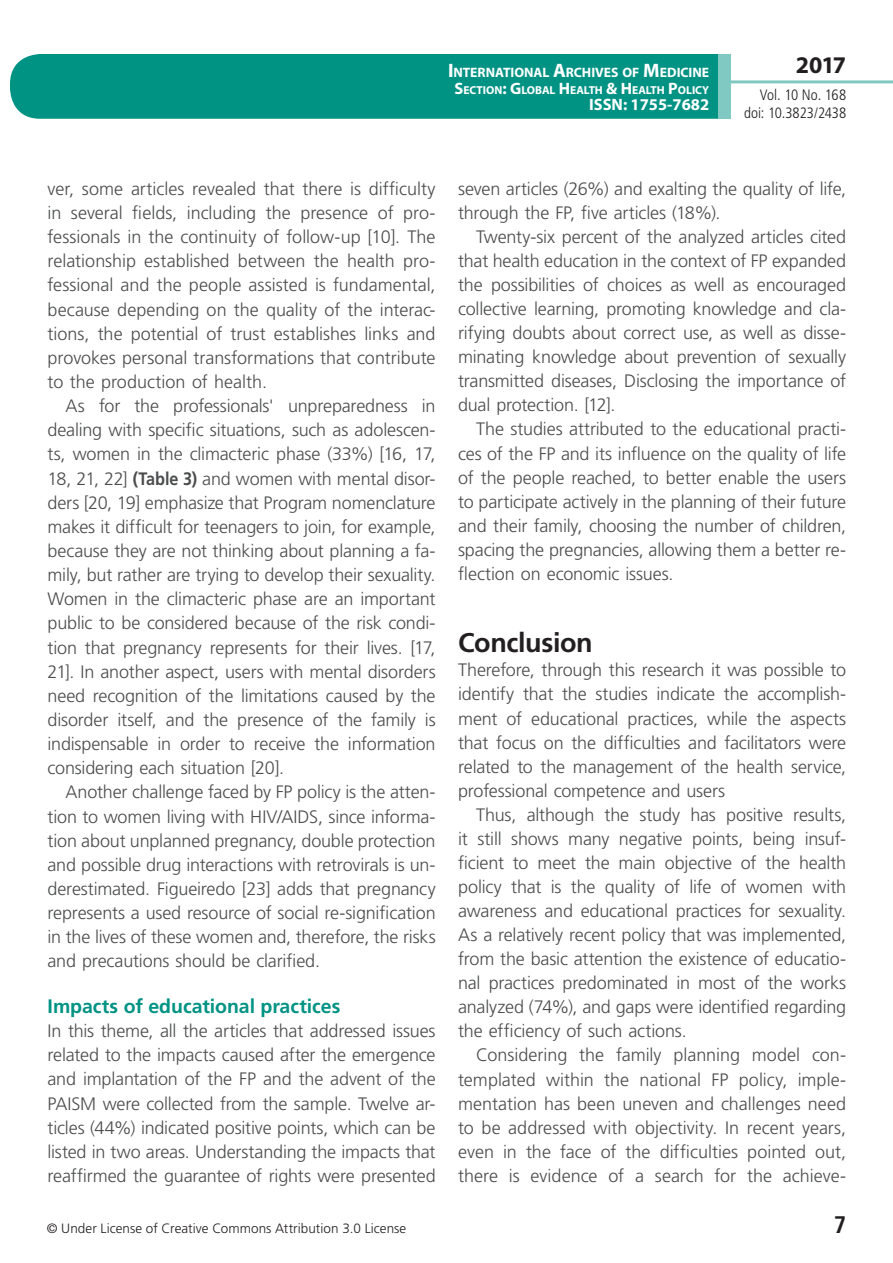
<style>
.page{position:relative;width:893px;height:1263px;background:#fff}
.page>*{position:absolute;margin:0;border:0;box-sizing:border-box;transform-origin:0 0}
.t1{font:700 27px "Frutiger LT Std";letter-spacing:-.015em;color:#231f20}
.t2{font:700 24px "Myriad Pro";color:#231f20}
.t3{font:700 condensed 24px "Frutiger LT Std";color:#231f20}
.t4{font:700 19.5px "Frutiger LT Std";color:#009384}
.t5{font:300 18px/24.2px "Frutiger LT Std";letter-spacing:-.01em;color:#4b4c4d;text-align:justify}
.t6{font:700 16.5px "Myriad Pro";color:#fff}
.t7{font:300 condensed 15px/18px "Frutiger LT Std";color:#231f20;text-align:right}
.t8{font:700 13.65px "Myriad Pro";letter-spacing:-.005em;color:#fff}
.t9{font:300 13.5px "Frutiger LT Std";letter-spacing:.005em;color:#231f20}
.t10{font:700 11.55px "Myriad Pro";color:#fff}
.s1{font-size:19.5px}
.s2{font-size:16.5px}
.s3{font-weight:700}
</style>
<div class="page">
<div style="left:10px;top:54px;width:775px;height:65px;background:#009384;border-radius:30px"></div>
<div style="left:732px;top:0;width:161px;height:157px;background:#fff"></div>
<hr style="left:730px;top:80px;width:163px;height:3px;background:#80c9c2">
<div style="left:718px;top:54px;width:13px;height:65px;background:#80c9c2"></div>
<p class="t8" style="left:448px;top:64px;width:263px"><span class="s1">I</span>NTERNATIONAL <span class="s1">A</span>RCHIVES OF <span class="s1">M</span>EDICINE</p>
<p class="t10" style="left:454px;top:82px;width:256px"><span class="s2">S</span>ECTION<span class="s2">: G</span>LOBAL <span class="s2">H</span> EALTH <span class="s2">&amp; H</span> EALTH <span class="s2">P</span>OLICY</p>
<p class="t6" style="left:589px;top:94px;width:122px">ISSN: 1755-7682</p>
<h2 class="t2" style="left:796px;top:49px;width:52px">2017</h2>
<p class="t7" style="left:744px;top:86px;width:103px">Vol. 10 No. 168 doi: 10.3823/2438</p>
<p class="t5" style="left:48px;top:177px;width:390px">ver, some articles revealed that there is difficulty in several fields, including the presence of pro&shy;fessionals in the continuity of follow-up [10]. The relationship established between the health pro&shy;fessional and the people assisted is fundamental, because depending on the quality of the interac&shy;tions, the potential of trust establishes links and provokes personal transformations that contribute to the production of health.</p>
<p class="t5" style="left:48px;top:394px;width:390px;text-indent:18px">As for the professionals' unpreparedness in dealing with specific situations, such as adolescen&shy;ts, women in the climacteric phase (33%) [16, 17, 18, 21, 22] <span class="s3">(Table 3)</span> and women with mental disor&shy;ders [20, 19] emphasize that Program nomenclature makes it difficult for teenagers to join, for example, because they are not thinking about planning a fa&shy;mily, but rather are trying to develop their sexuality.<br>Women in the climacteric phase are an important public to be considered because of the risk condi&shy;tion that pregnancy represents for their lives. [17, 21]. In another aspect, users with mental disorders need recognition of the limitations caused by the disorder itself, and the presence of the family is indispensable in order to receive the information considering each situation [20].</p>
<p class="t5" style="left:48px;top:780px;width:390px;text-indent:18px">Another challenge faced by FP policy is the atten&shy;tion to women living with HIV/AIDS, since informa&shy;tion about unplanned pregnancy, double protection and possible drug interactions with retrovirals is un&shy;derestimated. Figueiredo [23] adds that pregnancy represents a used resource of social re-signification in the lives of these women and, therefore, the risks and precautions should be clarified.</p>
<p class="t4" style="left:48px;top:995px;width:294px">Impacts of educational practices</p>
<p class="t5" style="left:48px;top:1019px;width:390px">In this theme, all the articles that addressed issues related to the impacts caused after the emergence and implantation of the FP and the advent of the PAISM were collected from the sample. Twelve ar&shy;ticles (44%) indicated positive points, which can be listed in two areas. Understanding the impacts that reaffirmed the guarantee of rights were presented</p>
<p class="t5" style="left:458px;top:177px;width:389px">seven articles (26%) and exalting the quality of life, through the FP, five articles (18%).</p>
<p class="t5" style="left:458px;top:225px;width:390px;text-indent:18px">Twenty-six percent of the analyzed articles cited that health education in the context of FP expanded the possibilities of choices as well as encouraged collective learning, promoting knowledge and cla&shy;rifying doubts about correct use, as well as disse&shy;minating knowledge about prevention of sexually transmitted diseases, Disclosing the importance of dual protection. [12].</p>
<p class="t5" style="left:458px;top:417px;width:390px;text-indent:18px">The studies attributed to the educational practi&shy;ces of the FP and its influence on the quality of life of the people reached, to better enable the users to participate actively in the planning of their future and their family, choosing the number of children, spacing the pregnancies, allowing them a better re&shy;flection on economic issues.</p>
<h1 class="t1" style="left:458px;top:627px;width:136px">Conclusion</h1>
<p class="t5" style="left:458px;top:658px;width:390px">Therefore, through this research it was possible to identify that the studies indicate the accomplish&shy;ment of educational practices, while the aspects that focus on the difficulties and facilitators were related to the management of the health service, professional competence and users</p>
<p class="t5" style="left:458px;top:803px;width:390px;text-indent:18px">Thus, although the study has positive results, it still shows many negative points, being insuf&shy;ficient to meet the main objective of the health policy that is the quality of life of women with awareness and educational practices for sexuality.<br>As a relatively recent policy that was implemented, from the basic attention the existence of educatio&shy;nal practices predominated in most of the works analyzed (74%), and gaps were identified regarding the efficiency of such actions.</p>
<p class="t5" style="left:458px;top:1043px;width:390px;text-indent:18px">Considering the family planning model con&shy;templated within the national FP policy, imple&shy;mentation has been uneven and challenges need to be addressed with objectivity. In recent years, even in the face of the difficulties pointed out, there is evidence of a search for the achieve-</p>
<p class="t9" style="left:47px;top:1220px;width:361px">© Under License of Creative Commons Attribution 3.0 License</p>
<h2 class="t3" style="left:834px;top:1210px;width:14px">7</h2>
</div>
